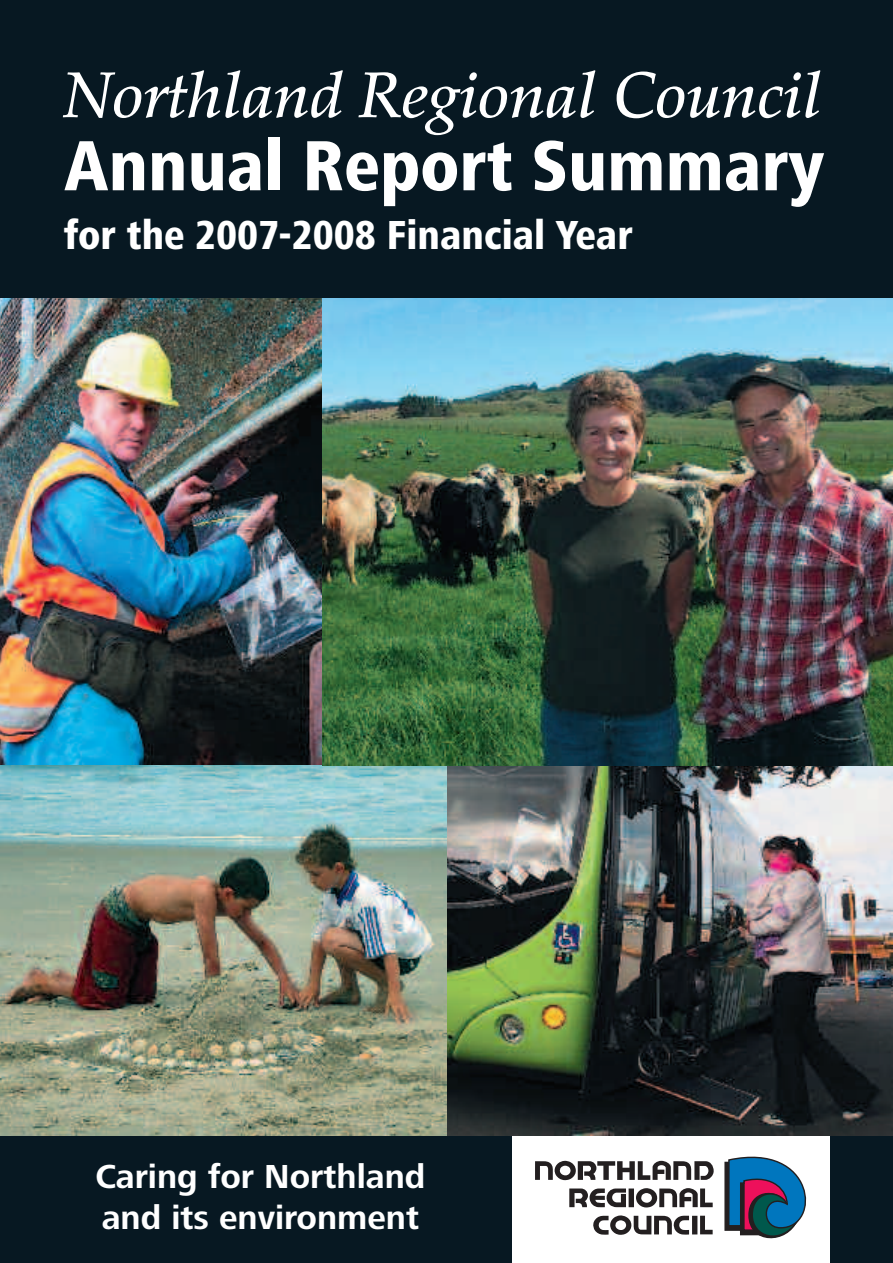
<style>
.page{position:relative;width:893px;height:1263px;background:#fff}
.page>*{position:absolute;margin:0;border:0;box-sizing:border-box;transform-origin:0 0}
.t1{font:800 condensed 73.5px "Frutiger Next LT";color:#fff}
.t2{font:italic 500 64.5px "Palatino";color:#fff}
.t3{font:800 condensed 42px "Frutiger Next LT";color:#fff}
.t4{font:700 34.5px/40.5px "Frutiger Next LT";color:#fff}
</style>
<div class="page">
<div style="left:0;top:1135px;width:893px;height:128px;background:#071822"></div>
<div style="left:512px;top:1135px;width:317px;height:128px;background:#fff"></div>
<svg style="left:535px;top:1161px;width:179px;height:19px"></svg>
<svg style="left:569px;top:1188px;width:144px;height:19px"></svg>
<svg style="left:593px;top:1215px;width:120px;height:20px"></svg>
<svg style="left:724px;top:1156px;width:83px;height:83px"></svg>
<img style="left:446px;top:765px;width:447px;height:370px">
<img style="left:0;top:298px;width:322px;height:467px">
<img style="left:0;top:765px;width:446px;height:370px">
<img style="left:322px;top:298px;width:571px;height:467px">
<div style="left:0;top:0;width:893px;height:298px;background:#071822"></div>
<h2 class="t2" style="left:64px;top:70px;width:759px">Northland Regional Council</h2>
<h1 class="t1" style="left:64px;top:141px;width:762px">Annual Report Summary</h1>
<p class="t3" style="left:64px;top:221px;width:570px">for the 2007-2008 Financial Year</p>
<p class="t4" style="left:95px;top:1160px;width:331px">Caring for Northland and its environment</p>
</div>
